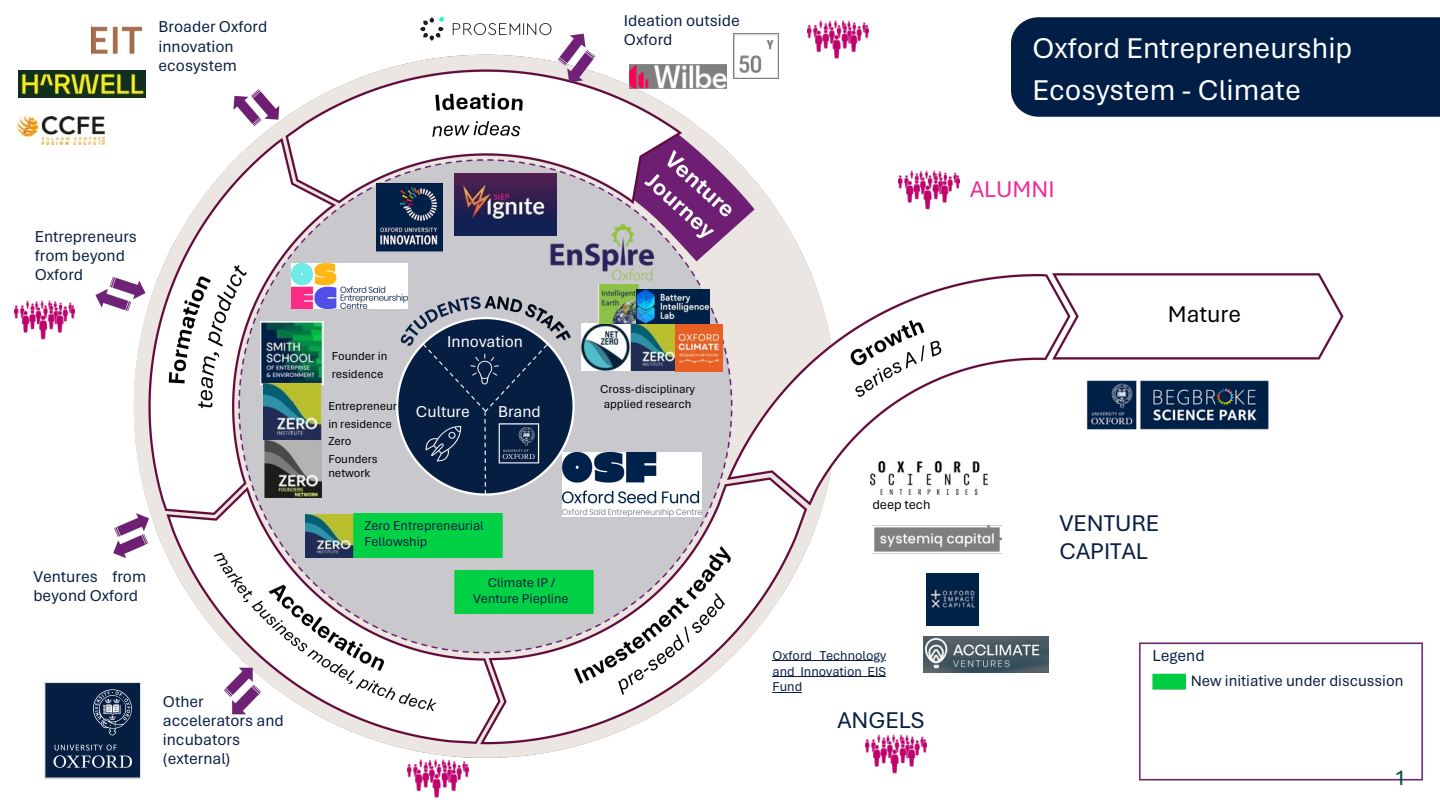
<style>
.page{position:relative;width:1440px;height:810px;background:#fff}
.page>*{position:absolute;margin:0;border:0;box-sizing:border-box;transform-origin:0 0}
.t1{font:30.1px/41.6px "Aptos";color:#fff}
.t2{font:24px "Aptos";color:#091f43}
.t3{font:23.9px/28.1px "Aptos";color:#091f43}
.t4{font:23.9px "Aptos";color:#ed2c98}
.t5{font:23.9px "Aptos";color:#000}
.t6{font:22.5px "Aptos";color:#014d47}
.t7{font:16.6px/19.1px "Aptos";color:#091f43}
.t8{font:16.6px "Aptos";color:#fff}
.t9{font:15.8px "Aptos";color:#091f43}
.t10{font:13.5px/15.8px "Aptos";color:#091f43;text-align:justify}
.t11{font:13.5px/15.8px "Aptos";color:#091f44}
.t12{font:13.5px "Aptos";color:#000}
.t13{font:12.1px "Aptos";color:#000}
</style>
<div class="page">
<img style="left:38px;top:48px;width:1312px;height:731px">
<img style="left:1086px;top:380px;width:183px;height:50px">
<img style="left:278px;top:48px;width:484px;height:221px">
<div style="left:1011px;top:18px;width:429px;height:98px;background:#001e46"></div>
<img style="left:1131px;top:636px;width:292px;height:145px">
<img style="left:18px;top:116px;width:86px;height:29px">
<img style="left:19px;top:70px;width:127px;height:27px">
<img style="left:92px;top:26px;width:50px;height:30px">
<img style="left:88px;top:269px;width:65px;height:49px">
<div style="left:454px;top:570px;width:140px;height:44px;background:#02d145"></div>
<img style="left:454px;top:174px;width:102px;height:61px">
<img style="left:547px;top:223px;width:106px;height:57px">
<img style="left:631px;top:324px;width:44px;height:46px">
<img style="left:582px;top:323px;width:47px;height:47px">
<img style="left:675px;top:324px;width:47px;height:47px">
<img style="left:261px;top:322px;width:63px;height:63px">
<img style="left:263px;top:384px;width:59px;height:114px">
<img style="left:306px;top:514px;width:196px;height:44px">
<img style="left:871px;top:461px;width:117px;height:33px">
<img style="left:376px;top:183px;width:67px;height:68px">
<img style="left:550px;top:33px;width:53px;height:57px">
<img style="left:630px;top:65px;width:97px;height:23px">
<img style="left:733px;top:34px;width:45px;height:45px">
<img style="left:872px;top:526px;width:129px;height:27px">
<img style="left:926px;top:573px;width:53px;height:53px">
<img style="left:923px;top:636px;width:126px;height:37px">
<img style="left:599px;top:284px;width:40px;height:39px">
<img style="left:637px;top:289px;width:72px;height:35px">
<img style="left:216px;top:661px;width:53px;height:61px">
<img style="left:898px;top:160px;width:61px;height:60px">
<img style="left:808px;top:20px;width:60px;height:50px">
<img style="left:14px;top:290px;width:61px;height:61px">
<img style="left:866px;top:724px;width:60px;height:55px">
<img style="left:407px;top:748px;width:61px;height:50px">
<img style="left:292px;top:264px;width:116px;height:45px">
<div style="left:1148px;top:697px;width:43px;height:20px;background:#fff"></div>
<hr style="left:773px;top:661px;width:113px;height:1px;background:#091f43">
<hr style="left:773px;top:676px;width:113px;height:1px;background:#091f43">
<svg style="left:773px;top:692px;width:29px;height:1px"></svg>
<img style="left:563px;top:453px;width:139px;height:64px">
<svg style="left:420px;top:17px;width:24px;height:24px"></svg>
<svg style="left:453px;top:23px;width:99px;height:12px"></svg>
<svg style="left:485px;top:295px;width:86px;height:48px;background:#838c9b"></svg>
<p class="t7" style="left:159px;top:17px;width:110px">Broader Oxford innovation ecosystem</p>
<p class="t7" style="left:35px;top:227px;width:104px">Entrepreneurs from beyond<br>Oxford</p>
<p class="t7" style="left:33px;top:567px;width:114px">Ventures from beyond Oxford</p>
<p class="t7" style="left:163px;top:692px;width:122px">Other accelerators and incubators (external)</p>
<p class="t7" style="left:624px;top:11px;width:117px">Ideation outside</p>
<p class="t7" style="left:624px;top:30px;width:50px">Oxford</p>
<p class="t1" style="left:1032px;top:28px;width:322px">Oxford Entrepreneurship<br>Ecosystem - Climate</p>
<p class="t4" style="left:970px;top:174px;width:86px">ALUMNI</p>
<p class="t13" style="left:332px;top:348px;width:57px">Founder in</p>
<p class="t13" style="left:332px;top:366px;width:53px">residence</p>
<p class="t13" style="left:328px;top:399px;width:70px">Entrepreneur</p>
<p class="t13" style="left:328px;top:417px;width:65px">in residence</p>
<p class="t13" style="left:328px;top:434px;width:25px">Zero</p>
<p class="t13" style="left:328px;top:452px;width:51px">Founders</p>
<h4 class="t13" style="left:328px;top:465px;width:44px">network</h4>
<p class="t8" style="left:447px;top:332px;width:77px">Innovation</p>
<p class="t8" style="left:416px;top:402px;width:55px">Culture</p>
<p class="t8" style="left:498px;top:402px;width:44px">Brand</p>
<p class="t11" style="left:364px;top:518px;width:121px">Zero Entrepreneurial<br>Fellowship</p>
<p class="t10" style="left:488px;top:575px;width:69px">Climate IP /</p>
<p class="t10" style="left:473px;top:591px;width:97px">Venture Piepline</p>
<p class="t13" style="left:600px;top:382px;width:96px">Cross-disciplinary</p>
<p class="t13" style="left:604px;top:396px;width:89px">applied research</p>
<p class="t12" style="left:872px;top:497px;width:60px">deep tech</p>
<p class="t10" style="left:773px;top:648px;width:115px">Oxford Technology and Innovation EIS Fund</p>
<p class="t2" style="left:837px;top:706px;width:88px">ANGELS</p>
<p class="t5" style="left:1168px;top:300px;width:75px">Mature</p>
<p class="t3" style="left:1060px;top:509px;width:101px">VENTURE<br>CAPITAL</p>
<p class="t7" style="left:1153px;top:646px;width:54px">Legend</p>
<p class="t9" style="left:1191px;top:671px;width:214px">New initiative under discussion</p>
<p class="t6" style="left:1394px;top:764px;width:14px">1</p>
</div>
